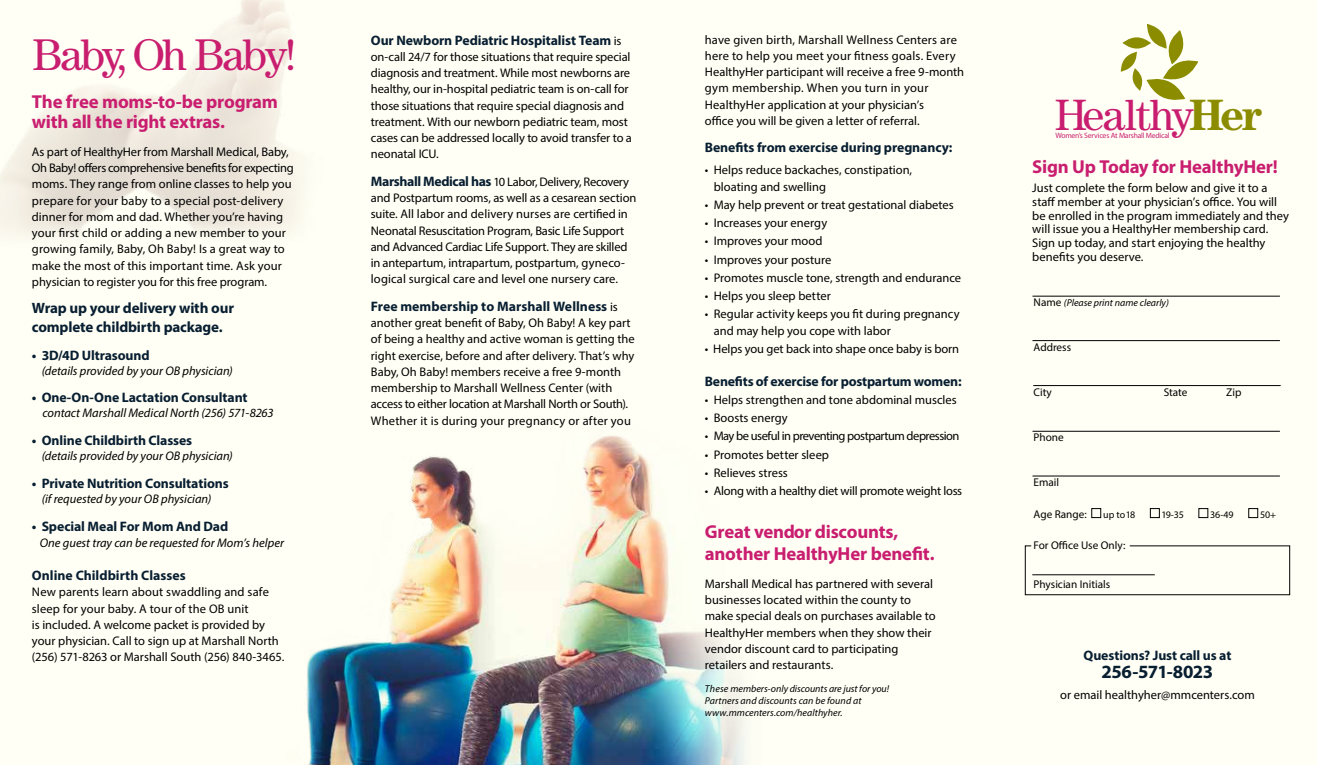
<style>
.page{position:relative;width:1317px;height:765px;background:#fff}
.page>*{position:absolute;margin:0;border:0;box-sizing:border-box;transform-origin:0 0}
.t1{font:44.5px "Century Std";letter-spacing:-.04em;color:#c91e6f}
.t2{font:44px "Century Std";letter-spacing:-.03em;color:#c91e6f}
.t3{font:700 18.75px/20px "Myriad Pro";letter-spacing:-.01em;color:#c91e6f}
.t4{font:700 18.75px "Myriad Pro";letter-spacing:-.025em;color:#081e31}
.t5{font:700 15px/18.8px "Myriad Pro";letter-spacing:-.01em;color:#081e31}
.t6{font:700 13.75px "Myriad Pro";letter-spacing:-.01em;color:#081e31}
.t7{font:12.5px/16.2px "Myriad Pro";color:#000}
.t8{font:italic 12.5px "Myriad Pro";color:#000}
.t9{font:12.5px "Myriad Pro";letter-spacing:-.04em;color:#000}
.t10{font:12.5px "Myriad Pro";letter-spacing:-.02em;color:#000}
.t11{font:11.25px "Myriad Pro";color:#000}
.t12{font:italic 10px/12px "Myriad Pro";color:#000}
.t13{font:10px "Myriad Pro";letter-spacing:-.005em;color:#000}
.t14{font:7.75px "Myriad Pro";letter-spacing:-.02em;color:#c91e6f}
.s1{font-weight:400;font-size:12.5px;color:#000}
.s2{font-weight:700;font-size:13.75px;color:#081e31}
.s3{font-weight:700;color:#8b8c00}
.s4{font-style:normal;font-size:11.25px}
</style>
<div class="page">
<div style="left:0;top:0;width:1316px;height:765px;background:#fffff5"></div>
<img style="left:308px;top:435px;width:437px;height:330px">
<img style="left:0;top:0;width:330px;height:760px">
<svg style="left:1024px;top:545px;width:266px;height:50px"></svg>
<div style="left:1091px;top:508px;width:9px;height:10px;border:1px solid #000"></div>
<div style="left:1150px;top:508px;width:9px;height:10px;border:1px solid #000"></div>
<div style="left:1198px;top:508px;width:9px;height:10px;border:1px solid #000"></div>
<div style="left:1248px;top:508px;width:9px;height:10px;border:1px solid #000"></div>
<svg style="left:1120px;top:24px;width:78px;height:76px"></svg>
<hr style="left:1032px;top:296px;width:247px;height:1px;background:#000">
<hr style="left:1032px;top:340px;width:247px;height:1px;background:#000">
<hr style="left:1032px;top:476px;width:247px;height:1px;background:#000">
<hr style="left:1033px;top:385px;width:247px;height:1px;background:#000">
<hr style="left:1032px;top:431px;width:247px;height:1px;background:#000">
<hr style="left:1032px;top:574px;width:122px;height:1px;background:#000">
<h1 class="t1" style="left:33px;top:29px;width:266px">Baby, Oh Baby!</h1>
<h3 class="t3" style="left:32px;top:91px;width:248px">The free moms-to-be program with all the right extras.</h3>
<p class="t7" style="left:32px;top:143px;width:263px">As part of HealthyHer from Marshall Medical, Baby, Oh Baby! offers comprehensive benefits for expecting moms. They range from online classes to help you prepare for your baby to a special post-delivery dinner for mom and dad. Whether you’re having your first child or adding a new member to your growing family, Baby, Oh Baby! Is a great way to make the most of this important time. Ask your physician to register you for this free program.</p>
<p class="t5" style="left:32px;top:298px;width:204px">Wrap up your delivery with our complete childbirth package.</p>
<p class="t6" style="left:32px;top:346px;width:119px">• 3D/4D Ultrasound</p>
<p class="t8" style="left:42px;top:363px;width:193px">(details provided by your OB physician)</p>
<p class="t6" style="left:32px;top:389px;width:217px">• One-On-One Lactation Consultant</p>
<p class="t8" style="left:43px;top:405px;width:233px">contact Marshall Medical North (256) 571-8263</p>
<p class="t6" style="left:32px;top:432px;width:162px">• Online Childbirth Classes</p>
<p class="t8" style="left:42px;top:448px;width:193px">(details provided by your OB physician)</p>
<p class="t6" style="left:32px;top:474px;width:198px">• Private Nutrition Consultations</p>
<p class="t8" style="left:42px;top:491px;width:171px">(if requested by your OB physician)</p>
<p class="t6" style="left:32px;top:517px;width:198px">• Special Meal For Mom And Dad</p>
<p class="t8" style="left:40px;top:535px;width:246px">One guest tray can be requested for Mom’s helper</p>
<p class="t6" style="left:32px;top:567px;width:155px">Online Childbirth Classes</p>
<p class="t7" style="left:32px;top:584px;width:254px">New parents learn about swaddling and safe sleep for your baby. A tour of the OB unit<br>is included. A welcome packet is provided by your physician. Call to sign up at Marshall North (256) 571-8263 or Marshall South (256) 840-3465.</p>
<p class="t6" style="left:371px;top:31px;width:252px">Our Newborn Pediatric Hospitalist Team <span class="s1">is</span></p>
<p class="t7" style="left:371px;top:48px;width:263px">on-call 24/7 for those situations that require special diagnosis and treatment. While most newborns are healthy, our in-hospital pediatric team is on-call for those situations that require special diagnosis and treatment. With our newborn pediatric team, most cases can be addressed locally to avoid transfer to a neonatal ICU.</p>
<p class="t7" style="left:371px;top:173px;width:267px"><span class="s2">Marshall Medical has</span> 10 Labor, Delivery, Recovery and Postpartum rooms, as well as a cesarean section suite. All labor and delivery nurses are certified in Neonatal Resuscitation Program, Basic Life Support and Advanced Cardiac Life Support. They are skilled in antepartum, intrapartum, postpartum, gyneco&shy;logical surgical care and level one nursery care.</p>
<p class="t6" style="left:371px;top:297px;width:248px">Free membership to Marshall Wellness <span class="s1">is</span></p>
<p class="t7" style="left:371px;top:315px;width:265px">another great benefit of Baby, Oh Baby! A key part of being a healthy and active woman is getting the right exercise, before and after delivery. That’s why Baby, Oh Baby! members receive a free 9-month membership to Marshall Wellness Center (with access to either location at Marshall North or South).<br>Whether it is during your pregnancy or after you</p>
<p class="t7" style="left:704px;top:31px;width:261px">have given birth, Marshall Wellness Centers are here to help you meet your fitness goals. Every HealthyHer participant will receive a free 9-month gym membership. When you turn in your HealthyHer application at your physician’s<br>office you will be given a letter of referral.</p>
<p class="t6" style="left:704px;top:139px;width:249px">Benefits from exercise during pregnancy:</p>
<p class="t7" style="left:713px;top:162px;width:200px;text-indent:-9px">• Helps reduce backaches, constipation, bloating and swelling</p>
<p class="t7" style="left:704px;top:196px;width:250px">• May help prevent or treat gestational diabetes</p>
<p class="t7" style="left:704px;top:215px;width:124px">• Increases your energy</p>
<p class="t7" style="left:704px;top:233px;width:119px">• Improves your mood</p>
<p class="t7" style="left:704px;top:251px;width:128px">• Improves your posture</p>
<p class="t7" style="left:704px;top:269px;width:258px">• Promotes muscle tone, strength and endurance</p>
<p class="t7" style="left:704px;top:288px;width:127px">• Helps you sleep better</p>
<p class="t7" style="left:713px;top:306px;width:247px;text-indent:-9px">• Regular activity keeps you fit during pregnancy and may help you cope with labor</p>
<p class="t7" style="left:704px;top:340px;width:256px">• Helps you get back into shape once baby is born</p>
<p class="t6" style="left:704px;top:372px;width:258px">Benefits of exercise for postpartum women:</p>
<p class="t7" style="left:704px;top:391px;width:253px">• Helps strengthen and tone abdominal muscles</p>
<p class="t7" style="left:704px;top:410px;width:84px">• Boosts energy</p>
<p class="t9" style="left:704px;top:428px;width:256px">• May be useful in preventing postpartum depression</p>
<p class="t7" style="left:704px;top:446px;width:126px">• Promotes better sleep</p>
<p class="t7" style="left:704px;top:464px;width:84px">• Relieves stress</p>
<p class="t10" style="left:704px;top:483px;width:259px">• Along with a healthy diet will promote weight loss</p>
<h3 class="t3" style="left:704px;top:520px;width:231px;line-height:22.5px">Great vendor discounts, another HealthyHer benefit.</h3>
<p class="t7" style="left:704px;top:575px;width:232px">Marshall Medical has partnered with several businesses located within the county to make special deals on purchases available to HealthyHer members when they show their vendor discount card to participating retailers and restaurants.</p>
<p class="t12" style="left:704px;top:683px;width:186px">These members-only discounts are just for you!<br>Partners and discounts can be found at www.mmcenters.com/healthyher.</p>
<h2 class="t2" style="left:1055px;top:89px;width:209px">Healthy<span class="s3">Her</span></h2>
<p class="t14" style="left:1055px;top:130px;width:116px">Women’s Services At Marshall Medical</p>
<h3 class="t3" style="left:1032px;top:156px;width:247px">Sign Up Today for HealthyHer!</h3>
<p class="t7" style="left:1032px;top:181px;width:258px;line-height:13.8px">Just complete the form below and give it to a staff member at your physician’s office. You will be enrolled in the program immediately and they will issue you a HealthyHer membership card.<br>Sign up today, and start enjoying the healthy benefits you deserve.</p>
<p class="t12" style="left:1033px;top:297px;width:137px"><span class="s4">Name</span> (Please print name clearly)</p>
<p class="t11" style="left:1033px;top:341px;width:39px">Address</p>
<p class="t11" style="left:1033px;top:386px;width:20px">City</p>
<p class="t11" style="left:1163px;top:386px;width:25px">State</p>
<p class="t11" style="left:1226px;top:386px;width:17px">Zip</p>
<p class="t11" style="left:1033px;top:431px;width:32px">Phone</p>
<p class="t11" style="left:1033px;top:476px;width:27px">Email</p>
<p class="t11" style="left:1033px;top:507px;width:55px">Age Range:</p>
<p class="t13" style="left:1103px;top:508px;width:34px">up to 18</p>
<p class="t13" style="left:1161px;top:508px;width:24px">19-35</p>
<p class="t13" style="left:1209px;top:508px;width:25px">36-49</p>
<p class="t13" style="left:1259px;top:508px;width:18px">50+</p>
<p class="t11" style="left:1033px;top:538px;width:93px">For Office Use Only:</p>
<p class="t11" style="left:1033px;top:577px;width:78px">Physician Initials</p>
<p class="t6" style="left:1083px;top:646px;width:149px">Questions? Just call us at</p>
<h3 class="t4" style="left:1101px;top:660px;width:113px">256-571-8023</h3>
<p class="t7" style="left:1060px;top:686px;width:196px">or email healthyher@mmcenters.com</p>
</div>
